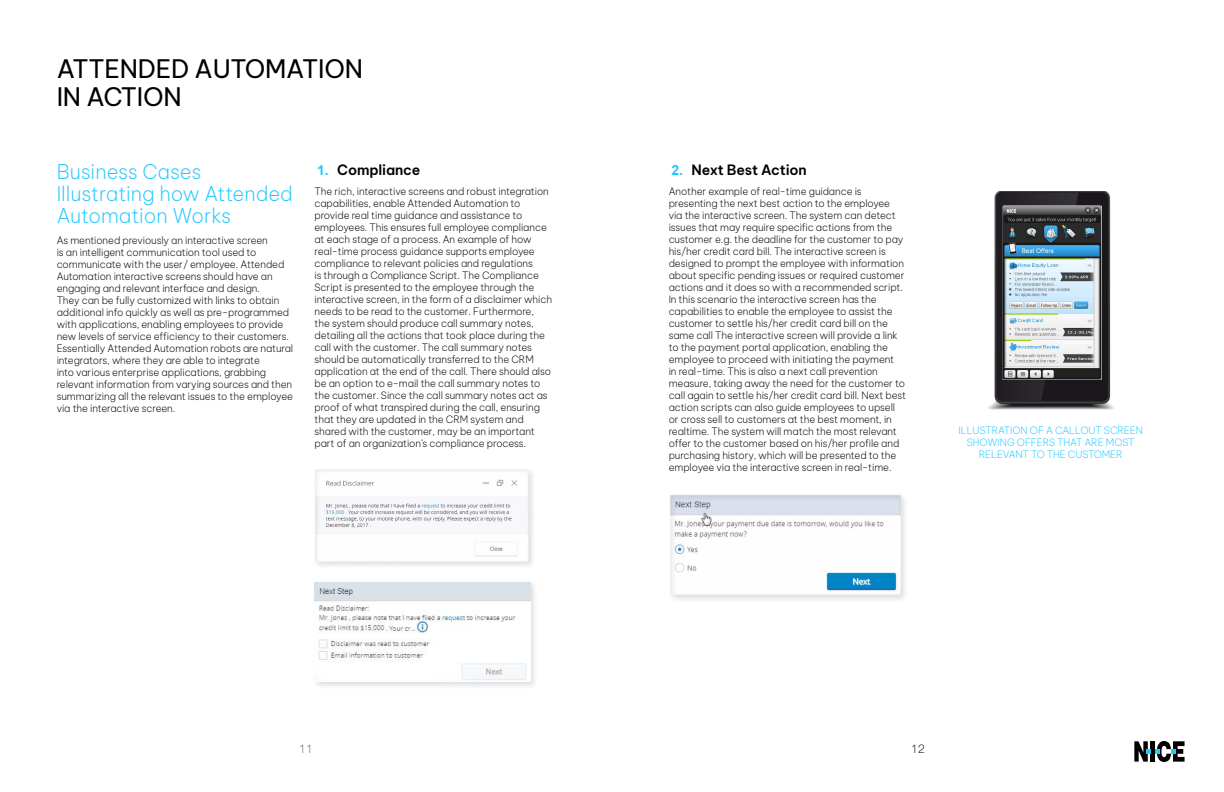
<style>
.page{position:relative;width:1224px;height:792px;background:#fff}
.page>*{position:absolute;margin:0;border:0;box-sizing:border-box;transform-origin:0 0}
.Header1{font:25px/28px "Be Vietnam Pro";letter-spacing:-.01em;color:#000}
.Sub_Title_20_22_blu{font:200 20px/22px "Be Vietnam Pro";color:#23c9ff}
.t1{font:600 14px "Be Vietnam Pro";letter-spacing:-.01em;color:#000}
.t2{font:100 12px "Helvetica Neue LT Std";color:#414042}
.Body_Text_10_black{font:200 10px/12px "Be Vietnam Pro";letter-spacing:-.01em;color:#000}
.Body_Text_10_black-2{font:200 10px/12px "Be Vietnam Pro";letter-spacing:-.01em;color:#23c9ff;text-align:center}
.s1{font-family:"Arial";font-weight:700;color:#23c9ff}
</style>
<div class="page">
<svg style="left:1134px;top:741px;width:51px;height:21px"></svg>
<div style="left:313px;top:467px;width:224px;height:103px;background:#231f20;opacity:.15"></div>
<img style="left:315px;top:469px;width:214px;height:93px">
<div style="left:312px;top:580px;width:227px;height:110px;background:#231f20;opacity:.15"></div>
<img style="left:315px;top:582px;width:215px;height:100px">
<div style="left:667px;top:493px;width:242px;height:110px;background:#231f20;opacity:.15"></div>
<img style="left:670px;top:495px;width:231px;height:100px">
<img style="left:988px;top:191px;width:126px;height:218px">
<img style="left:1003px;top:205px;width:98px;height:174px">
<p class="Header1" style="left:57px;top:52px;width:308px">ATTENDED AUTOMATION<br>IN ACTION</p>
<p class="Sub_Title_20_22_blu" style="left:57px;top:160px;width:238px">Business Cases<br>Illustrating how Attended<br>Automation Works</p>
<p class="Body_Text_10_black" style="left:57px;top:234px;width:238px">As mentioned previously an interactive screen<br>is an intelligent communication tool used to communicate with the user/ employee. Attended Automation interactive screens should have an engaging and relevant interface and design.<br>They can be fully customized with links to obtain additional info quickly as well as pre-programmed with applications, enabling employees to provide new levels of service efficiency to their customers.<br>Essentially Attended Automation robots are natural integrators, where they are able to integrate<br>into various enterprise applications, grabbing relevant information from varying sources and then summarizing all the relevant issues to the employee via the interactive screen.</p>
<p class="t1" style="left:317px;top:158px;width:104px"><span class="s1">1.</span> Compliance</p>
<p class="Body_Text_10_black" style="left:315px;top:185px;width:239px">The rich, interactive screens and robust integration capabilities, enable Attended Automation to provide real time guidance and assistance to employees. This ensures full employee compliance at each stage of a process. An example of how real-time process guidance supports employee compliance to relevant policies and regulations<br>is through a Compliance Script. The Compliance Script is presented to the employee through the interactive screen, in the form of a disclaimer which needs to be read to the customer. Furthermore,<br>the system should produce call summary notes, detailing all the actions that took place during the call with the customer. The call summary notes should be automatically transferred to the CRM application at the end of the call. There should also be an option to e-mail the call summary notes to the customer. Since the call summary notes act as proof of what transpired during the call, ensuring that they are updated in the CRM system and shared with the customer, may be an important part of an organization’s compliance process.</p>
<p class="t1" style="left:671px;top:158px;width:137px"><span class="s1">2.</span> Next Best Action</p>
<p class="Body_Text_10_black" style="left:669px;top:185px;width:239px">Another example of real-time guidance is presenting the next best action to the employee via the interactive screen. The system can detect issues that may require specific actions from the customer e.g. the deadline for the customer to pay his/her credit card bill. The interactive screen is designed to prompt the employee with information about specific pending issues or required customer actions and it does so with a recommended script.<br>In this scenario the interactive screen has the capabilities to enable the employee to assist the customer to settle his/her credit card bill on the same call The interactive screen will provide a link to the payment portal application, enabling the employee to proceed with initiating the payment<br>in real-time. This is also a next call prevention measure, taking away the need for the customer to call again to settle his/her credit card bill. Next best action scripts can also guide employees to upsell or cross sell to customers at the best moment, in realtime. The system will match the most relevant offer to the customer based on his/her profile and purchasing history, which will be presented to the employee via the interactive screen in real-time.</p>
<p class="Body_Text_10_black-2" style="left:959px;top:424px;width:186px">ILLUSTRATION OF A CALLOUT SCREEN<br>SHOWING OFFERS THAT ARE MOST<br>RELEVANT TO THE CUSTOMER</p>
<p class="t2" style="left:299px;top:741px;width:15px">11</p>
<p class="t2" style="left:911px;top:741px;width:15px">12</p>
</div>
